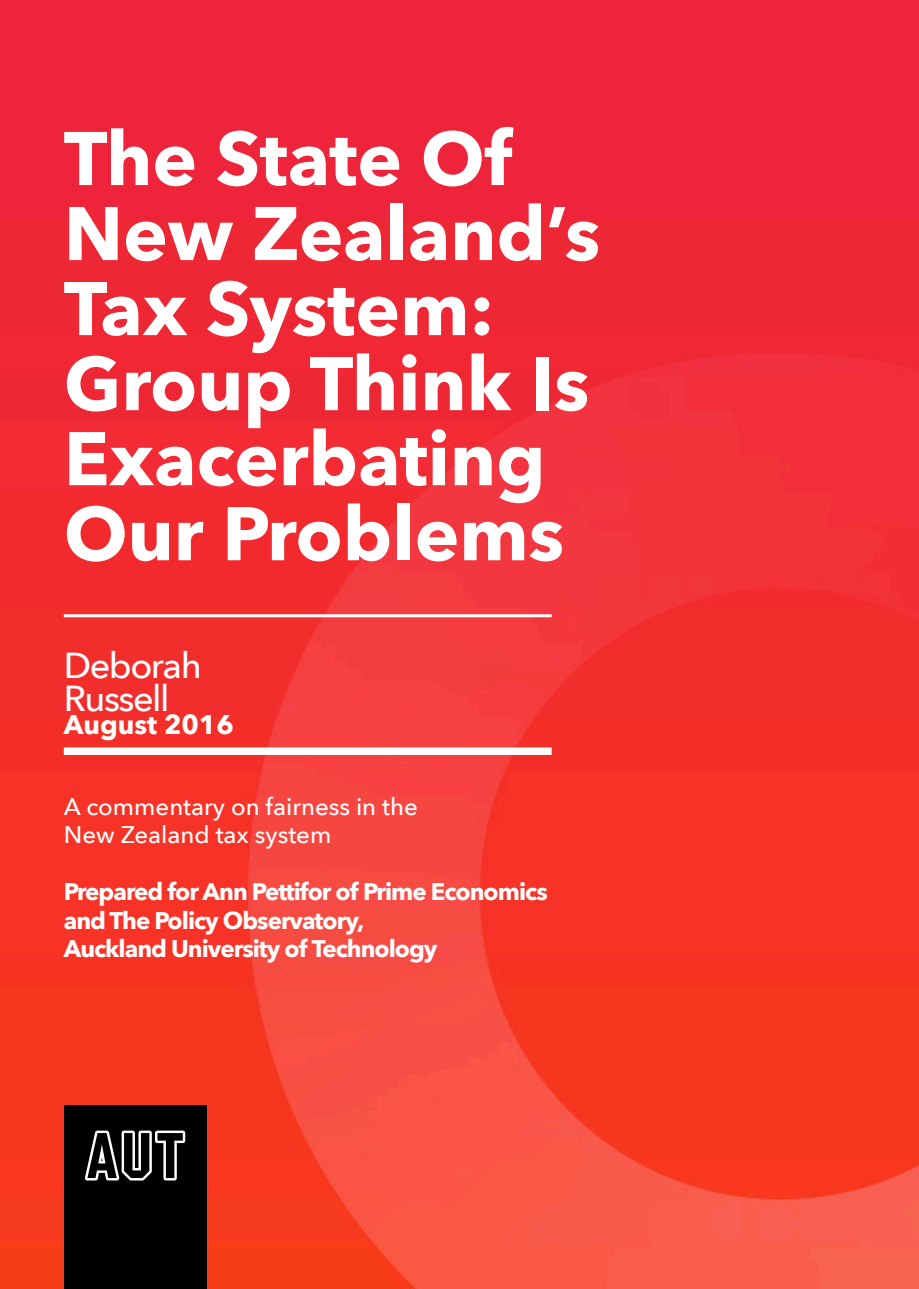
<style>
.page{position:relative;width:919px;height:1289px;background:#fff}
.page>*{position:absolute;margin:0;border:0;box-sizing:border-box;transform-origin:0 0}
.t1{font:700 75px/75px "Avenir Next LT Pro";color:#fff}
.t2{font:500 36px/33.2px "Avenir Next";letter-spacing:-.04em;color:#fff}
.t3{font:700 27px "Avenir Next LT Pro";color:#fff}
.t4{font:700 24px "Avenir Next";letter-spacing:-.04em;color:#fff}
.t5{font:500 24px "Avenir Next LT Pro";color:#fff}
</style>
<div class="page">
<img style="left:0;top:0;width:918px;height:1288px">
<div style="left:64px;top:1241px;width:142px;height:47px;background:#000"></div>
<div style="left:64px;top:1104px;width:142px;height:142px;background:#000"></div>
<svg style="left:85px;top:1130px;width:100px;height:50px"></svg>
<hr style="left:64px;top:614px;width:487px;height:3px;background:#fff">
<div style="left:64px;top:747px;width:487px;height:8px;background:#fff"></div>
<p class="t1" style="left:64px;top:121px;width:449px">The State Of</p>
<p class="t1" style="left:64px;top:196px;width:538px">New Zealand’s</p>
<p class="t1" style="left:64px;top:271px;width:432px">Tax System:</p>
<p class="t1" style="left:64px;top:346px;width:527px">Group Think Is<br>Exacerbating</p>
<p class="t1" style="left:64px;top:496px;width:502px">Our Problems</p>
<p class="t2" style="left:64px;top:647px;width:139px">Deborah<br>Russell</p>
<p class="t3" style="left:64px;top:708px;width:171px">August 2016</p>
<p class="t5" style="left:64px;top:792px;width:355px">A commentary on fairness in the</p>
<p class="t5" style="left:64px;top:820px;width:269px">New Zealand tax system</p>
<p class="t4" style="left:64px;top:871px;width:485px">Prepared for Ann Pettifor of Prime Economics</p>
<p class="t4" style="left:64px;top:899px;width:302px">and The Policy Observatory,</p>
<p class="t4" style="left:64px;top:928px;width:375px">Auckland University of Technology</p>
</div>
